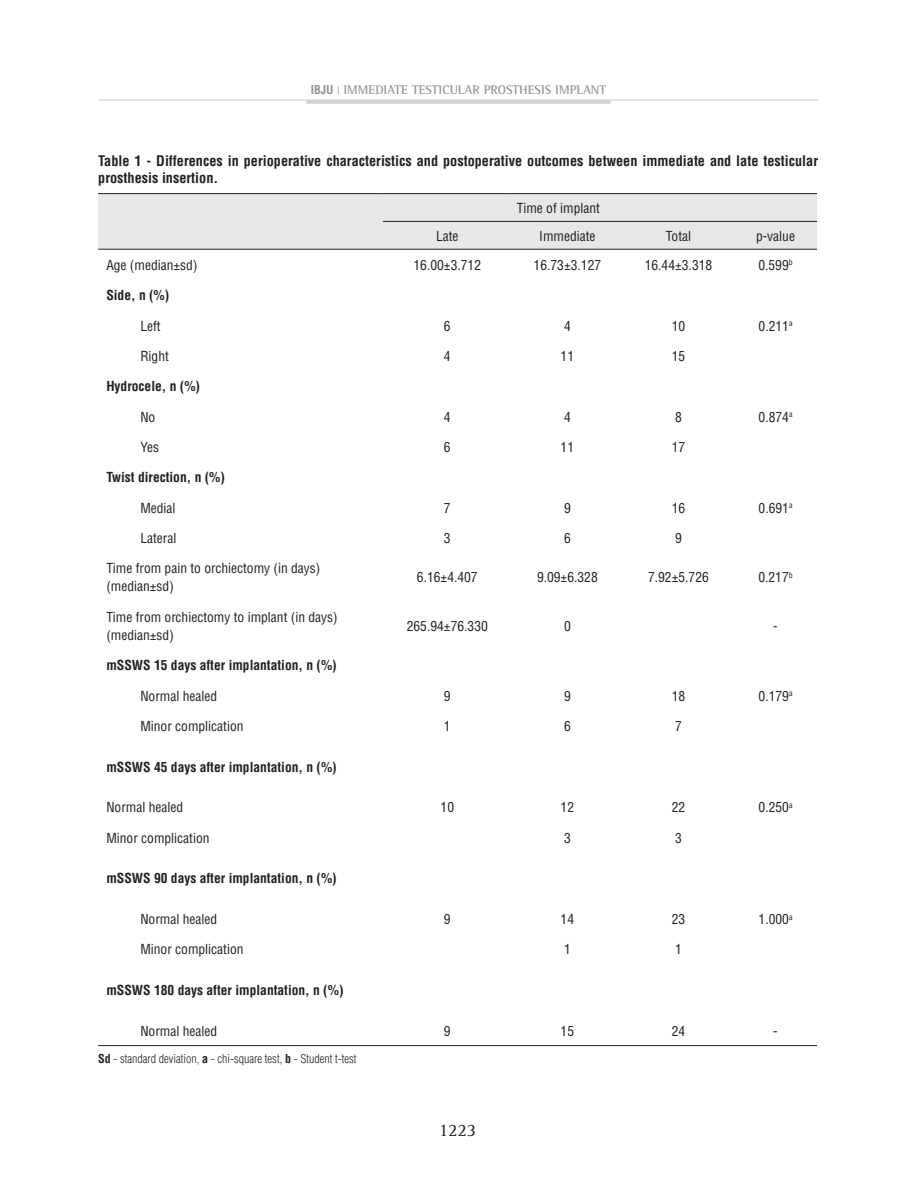
<style>
.page{position:relative;width:898px;height:1200px;background:#fff}
.page>*{position:absolute;margin:0;border:0;box-sizing:border-box;transform-origin:0 0}
.t1{font:18px "Rotis Serif";color:#231f20}
.t2{font:700 condensed 14.25px/17.1px "Helvetica";color:#231f20}
.t3{font:condensed 13.5px/18px "Helvetica";color:#231f20}
.t4{font:700 condensed 13.5px "Helvetica";color:#231f20}
.t5{font:700 12.75px "Rotis Semi Serif";color:#939598}
.t6{font:300 condensed 12px "Helvetica";color:#231f20}
.s1{font-family:"Helvetica";font-stretch:condensed;font-size:12px}
.s2{font-weight:700}
</style>
<div class="page">
<hr style="left:99px;top:99px;width:718px;height:2px;background:#dcdddf">
<hr style="left:306px;top:100px;width:304px;height:4px;background:#d1d2d4">
<div style="left:98px;top:194px;width:718px;height:55px;background:#e6e7e9"></div>
<hr style="left:98px;top:193px;width:284px;height:1px;background:#231f20">
<hr style="left:382px;top:193px;width:129px;height:1px;background:#231f20">
<hr style="left:511px;top:193px;width:111px;height:1px;background:#231f20">
<hr style="left:622px;top:193px;width:111px;height:1px;background:#231f20">
<hr style="left:733px;top:193px;width:83px;height:1px;background:#231f20">
<hr style="left:382px;top:221px;width:129px;height:1px;background:#231f20">
<hr style="left:511px;top:221px;width:111px;height:1px;background:#231f20">
<hr style="left:622px;top:221px;width:111px;height:1px;background:#231f20">
<hr style="left:733px;top:221px;width:83px;height:1px;background:#231f20">
<hr style="left:98px;top:249px;width:284px;height:1px;background:#231f20">
<hr style="left:382px;top:249px;width:129px;height:1px;background:#231f20">
<hr style="left:511px;top:249px;width:111px;height:1px;background:#231f20">
<hr style="left:622px;top:249px;width:111px;height:1px;background:#231f20">
<hr style="left:733px;top:249px;width:83px;height:1px;background:#231f20">
<hr style="left:98px;top:1044px;width:284px;height:1px;background:#231f20">
<hr style="left:382px;top:1044px;width:129px;height:1px;background:#231f20">
<hr style="left:511px;top:1044px;width:111px;height:1px;background:#231f20">
<hr style="left:622px;top:1044px;width:111px;height:1px;background:#231f20">
<hr style="left:733px;top:1044px;width:83px;height:1px;background:#231f20">
<p class="t5" style="left:311px;top:82px;width:297px"><span class="s1">IBJU</span> <sup>|</sup> IMMEDIATE TESTICULAR PROSTHESIS IMPLANT</p>
<p class="t2" style="left:98px;top:152px;width:721px">Table 1 - Differences in perioperative characteristics and postoperative outcomes between immediate and late testicular prosthesis insertion.</p>
<p class="t3" style="left:516px;top:199px;width:84px">Time of implant</p>
<p class="t3" style="left:436px;top:227px;width:24px">Late</p>
<p class="t3" style="left:539px;top:227px;width:58px">Immediate</p>
<p class="t3" style="left:665px;top:227px;width:27px">Total</p>
<p class="t3" style="left:755px;top:227px;width:40px">p-value</p>
<p class="t3" style="left:106px;top:256px;width:93px">Age (median±sd)</p>
<p class="t3" style="left:413px;top:256px;width:69px">16.00±3.712</p>
<p class="t3" style="left:533px;top:256px;width:69px">16.73±3.127</p>
<p class="t3" style="left:644px;top:256px;width:69px">16.44±3.318</p>
<p class="t3" style="left:758px;top:256px;width:36px">0.599<sup>b</sup></p>
<p class="t4" style="left:106px;top:287px;width:64px">Side, n (%)</p>
<p class="t3" style="left:140px;top:316px;width:22px">Left</p>
<p class="t3" style="left:444px;top:316px;width:8px">6</p>
<p class="t3" style="left:564px;top:316px;width:8px">4</p>
<p class="t3" style="left:671px;top:316px;width:15px">10</p>
<p class="t3" style="left:758px;top:316px;width:35px">0.211<sup>a</sup></p>
<p class="t3" style="left:140px;top:347px;width:30px">Right</p>
<p class="t3" style="left:444px;top:347px;width:8px">4</p>
<p class="t3" style="left:560px;top:347px;width:15px">11</p>
<p class="t3" style="left:671px;top:347px;width:15px">15</p>
<p class="t4" style="left:106px;top:378px;width:95px">Hydrocele, n (%)</p>
<p class="t3" style="left:140px;top:407px;width:16px">No</p>
<p class="t3" style="left:444px;top:407px;width:8px">4</p>
<p class="t3" style="left:564px;top:407px;width:8px">4</p>
<p class="t3" style="left:675px;top:407px;width:8px">8</p>
<p class="t3" style="left:758px;top:407px;width:35px">0.874<sup>a</sup></p>
<p class="t3" style="left:140px;top:438px;width:20px">Yes</p>
<p class="t3" style="left:444px;top:438px;width:8px">6</p>
<p class="t3" style="left:560px;top:438px;width:15px">11</p>
<p class="t3" style="left:671px;top:438px;width:15px">17</p>
<p class="t4" style="left:106px;top:469px;width:120px">Twist direction, n (%)</p>
<p class="t3" style="left:140px;top:498px;width:37px">Medial</p>
<p class="t3" style="left:444px;top:498px;width:8px">7</p>
<p class="t3" style="left:564px;top:498px;width:8px">9</p>
<p class="t3" style="left:671px;top:498px;width:15px">16</p>
<p class="t3" style="left:758px;top:498px;width:35px">0.691<sup>a</sup></p>
<p class="t3" style="left:140px;top:529px;width:37px">Lateral</p>
<p class="t3" style="left:444px;top:529px;width:8px">3</p>
<p class="t3" style="left:564px;top:529px;width:8px">6</p>
<p class="t3" style="left:675px;top:529px;width:8px">9</p>
<p class="t3" style="left:106px;top:559px;width:215px">Time from pain to orchiectomy (in days) (median±sd)</p>
<p class="t3" style="left:417px;top:568px;width:62px">6.16±4.407</p>
<p class="t3" style="left:537px;top:568px;width:62px">9.09±6.328</p>
<p class="t3" style="left:648px;top:568px;width:62px">7.92±5.726</p>
<p class="t3" style="left:758px;top:568px;width:36px">0.217<sup>b</sup></p>
<p class="t3" style="left:106px;top:607px;width:233px">Time from orchiectomy to implant (in days) (median±sd)</p>
<p class="t3" style="left:406px;top:616px;width:82px">265.94±76.330</p>
<p class="t3" style="left:564px;top:616px;width:8px">0</p>
<p class="t3" style="left:773px;top:616px;width:6px">-</p>
<p class="t4" style="left:106px;top:656px;width:232px">mSSWS 15 days after implantation, n (%)</p>
<p class="t3" style="left:140px;top:686px;width:78px">Normal healed</p>
<p class="t3" style="left:444px;top:686px;width:8px">9</p>
<p class="t3" style="left:564px;top:686px;width:8px">9</p>
<p class="t3" style="left:671px;top:686px;width:15px">18</p>
<p class="t3" style="left:758px;top:686px;width:35px">0.179<sup>a</sup></p>
<p class="t3" style="left:140px;top:716px;width:105px">Minor complication</p>
<p class="t3" style="left:444px;top:716px;width:8px">1</p>
<p class="t3" style="left:564px;top:716px;width:8px">6</p>
<p class="t3" style="left:675px;top:716px;width:8px">7</p>
<p class="t4" style="left:106px;top:758px;width:232px">mSSWS 45 days after implantation, n (%)</p>
<p class="t3" style="left:106px;top:798px;width:78px">Normal healed</p>
<p class="t3" style="left:440px;top:798px;width:15px">10</p>
<p class="t3" style="left:560px;top:798px;width:15px">12</p>
<p class="t3" style="left:671px;top:798px;width:15px">22</p>
<p class="t3" style="left:758px;top:798px;width:35px">0.250<sup>a</sup></p>
<p class="t3" style="left:106px;top:828px;width:105px">Minor complication</p>
<p class="t3" style="left:564px;top:828px;width:8px">3</p>
<p class="t3" style="left:675px;top:828px;width:8px">3</p>
<p class="t4" style="left:106px;top:869px;width:232px">mSSWS 90 days after implantation, n (%)</p>
<p class="t3" style="left:140px;top:909px;width:78px">Normal healed</p>
<p class="t3" style="left:444px;top:909px;width:8px">9</p>
<p class="t3" style="left:560px;top:909px;width:15px">14</p>
<p class="t3" style="left:671px;top:909px;width:15px">23</p>
<p class="t3" style="left:758px;top:909px;width:35px">1.000<sup>a</sup></p>
<p class="t3" style="left:140px;top:940px;width:105px">Minor complication</p>
<p class="t3" style="left:564px;top:940px;width:8px">1</p>
<p class="t3" style="left:675px;top:940px;width:8px">1</p>
<p class="t4" style="left:106px;top:981px;width:239px">mSSWS 180 days after implantation, n (%)</p>
<p class="t3" style="left:140px;top:1021px;width:78px">Normal healed</p>
<p class="t3" style="left:444px;top:1021px;width:8px">9</p>
<p class="t3" style="left:560px;top:1021px;width:15px">15</p>
<p class="t3" style="left:671px;top:1021px;width:15px">24</p>
<p class="t3" style="left:773px;top:1021px;width:6px">-</p>
<p class="t6" style="left:98px;top:1051px;width:259px"><span class="s2">Sd</span> - standard deviation, <span class="s2">a</span> - chi-square test, <span class="s2">b</span> - Student t-test</p>
<h1 class="t1" style="left:438px;top:1119px;width:39px">1223</h1>
</div>
